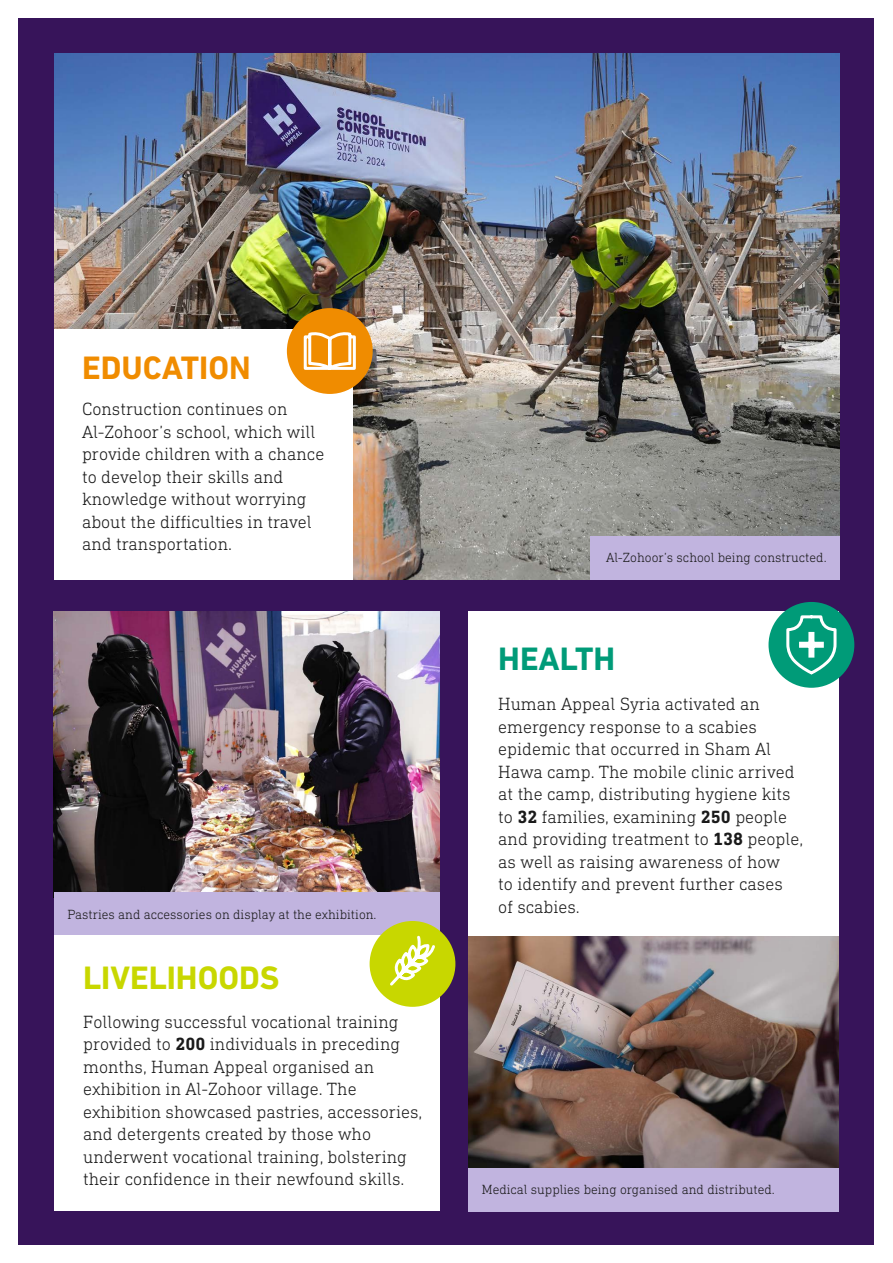
<style>
.page{position:relative;width:893px;height:1263px;background:#fff}
.page>*{position:absolute;margin:0;border:0;box-sizing:border-box;transform-origin:0 0}
.Heading{font:700 33px "DIN Next LT Pro";color:#c8d700}
.Heading-2{font:700 33px "DIN Next LT Pro";color:#f08c00}
.Heading-3{font:700 33px "DIN Next LT Pro";color:#009b78}
.BodyCopy{font:300 18px/22.5px "DIN Next Slab Pro";color:#1a1a1a}
.Sub_Heading{font:300 13.5px "DIN Next Slab Pro";color:#1a1a1a}
.s1{font-weight:700}
</style>
<div class="page">
<div style="left:19px;top:18px;width:855px;height:1227px;background:#37145a"></div>
<img style="left:54px;top:612px;width:385px;height:280px">
<div style="left:54px;top:892px;width:385px;height:44px;background:#c1b4df"></div>
<div style="left:468px;top:1168px;width:371px;height:43px;background:#c1b4df"></div>
<div style="left:54px;top:936px;width:385px;height:275px;background:#fff"></div>
<div style="left:370px;top:921px;width:85px;height:86px;background:#c8d700;border-radius:50%"></div>
<svg style="left:390px;top:935px;width:45px;height:51px"></svg>
<img style="left:468px;top:936px;width:371px;height:232px">
<div style="left:468px;top:612px;width:371px;height:324px;background:#fff"></div>
<div style="left:768px;top:602px;width:86px;height:86px;background:#009b78;border-radius:50%"></div>
<svg style="left:786px;top:615px;width:51px;height:60px"></svg>
<div style="left:799px;top:642px;width:25px;height:6px;background:#fff"></div>
<div style="left:808px;top:632px;width:6px;height:26px;background:#fff"></div>
<img style="left:54px;top:54px;width:786px;height:526px">
<div style="left:54px;top:329px;width:298px;height:251px;background:#fff"></div>
<div style="left:590px;top:536px;width:250px;height:44px;background:#c1b4df"></div>
<div style="left:287px;top:308px;width:86px;height:86px;background:#f08c00;border-radius:50%"></div>
<svg style="left:303px;top:332px;width:53px;height:38px"></svg>
<p class="Heading-2" style="left:82px;top:348px;width:170px">EDUCATION</p>
<p class="BodyCopy" style="left:82px;top:398px;width:244px">Construction continues on<br>Al-Zohoor’s school, which will provide children with a chance to develop their skills and knowledge without worrying about the difficulties in travel and transportation.</p>
<p class="Sub_Heading" style="left:67px;top:906px;width:311px">Pastries and accessories on display at the exhibition.</p>
<p class="Heading" style="left:83px;top:958px;width:198px">LIVELIHOODS</p>
<p class="BodyCopy" style="left:83px;top:1010px;width:341px">Following successful vocational training provided to <span class="s1">200</span> individuals in preceding months, Human Appeal organised an exhibition in Al-Zohoor village. The exhibition showcased pastries, accessories, and detergents created by those who underwent vocational training, bolstering their confidence in their newfound skills.</p>
<p class="Sub_Heading" style="left:606px;top:550px;width:222px">Al-Zohoor’s school being constructed.</p>
<p class="Heading-3" style="left:498px;top:639px;width:118px">HEALTH</p>
<p class="BodyCopy" style="left:498px;top:693px;width:306px">Human Appeal Syria activated an emergency response to a scabies epidemic that occurred in Sham Al Hawa camp. The mobile clinic arrived at the camp, distributing hygiene kits to <span class="s1">32</span> families, examining <span class="s1">250</span> people and providing treatment to <span class="s1">138</span> people, as well as raising awareness of how<br>to identify and prevent further cases<br>of scabies.</p>
<p class="Sub_Heading" style="left:482px;top:1182px;width:294px">Medical supplies being organised and distributed.</p>
</div>
